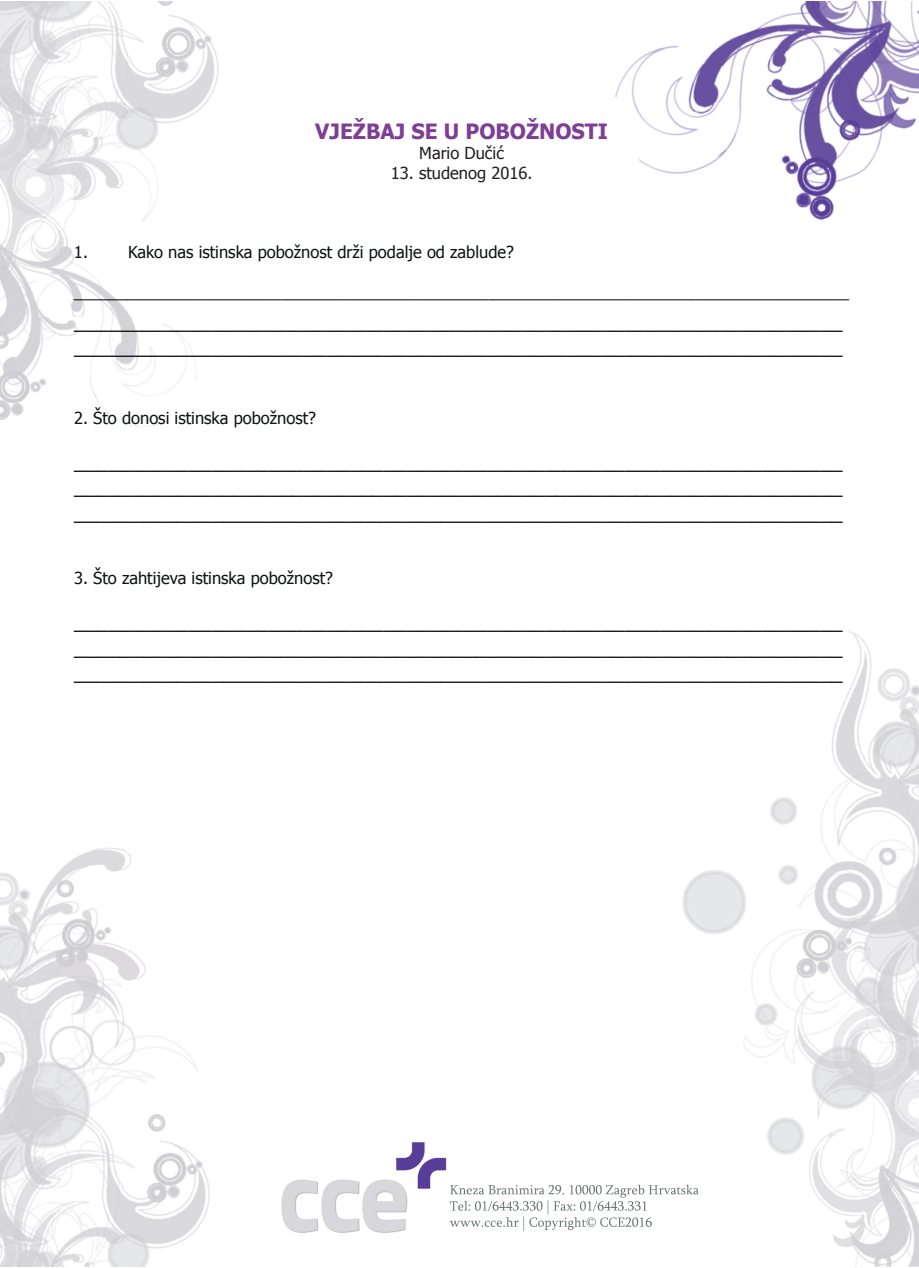
<style>
.page{position:relative;width:919px;height:1268px;background:#fff}
.page>*{position:absolute;margin:0;border:0;box-sizing:border-box;transform-origin:0 0}
.t1{font:21px/25.2px "Tahoma";color:#0f1314;text-align:justify}
.t2{font:700 21px "Tahoma";color:#7e3e98}
.t3{font:16.5px "Tahoma";color:#0f1314}
.t4{font:16.5px "Tahoma";color:#231f20}
</style>
<div class="page">
<img style="left:0;top:1px;width:918px;height:1265px">
<svg style="left:449px;top:1184px;width:249px;height:46px"></svg>
<p class="t2" style="left:315px;top:117px;width:294px">VJEŽBAJ SE U POBOŽNOSTI</p>
<p class="t4" style="left:419px;top:142px;width:86px">Mario Dučić</p>
<p class="t4" style="left:391px;top:162px;width:143px">13. studenog 2016.</p>
<p class="t3" style="left:74px;top:241px;width:16px">1.</p>
<p class="t3" style="left:128px;top:241px;width:387px">Kako nas istinska pobožnost drži podalje od zablude?</p>
<p class="t3" style="left:74px;top:281px;width:776px">______________________________________________________________________________________</p>
<p class="t1" style="left:74px;top:307px;width:770px">___________________________________________________________________ ___________________________________________________________________</p>
<p class="t3" style="left:74px;top:407px;width:243px">2. Što donosi istinska pobožnost?</p>
<p class="t1" style="left:74px;top:448px;width:770px">___________________________________________________________________ ___________________________________________________________________ ___________________________________________________________________</p>
<p class="t3" style="left:74px;top:567px;width:260px">3. Što zahtijeva istinska pobožnost?</p>
<p class="t1" style="left:74px;top:608px;width:770px">___________________________________________________________________ ___________________________________________________________________ ___________________________________________________________________</p>
</div>
